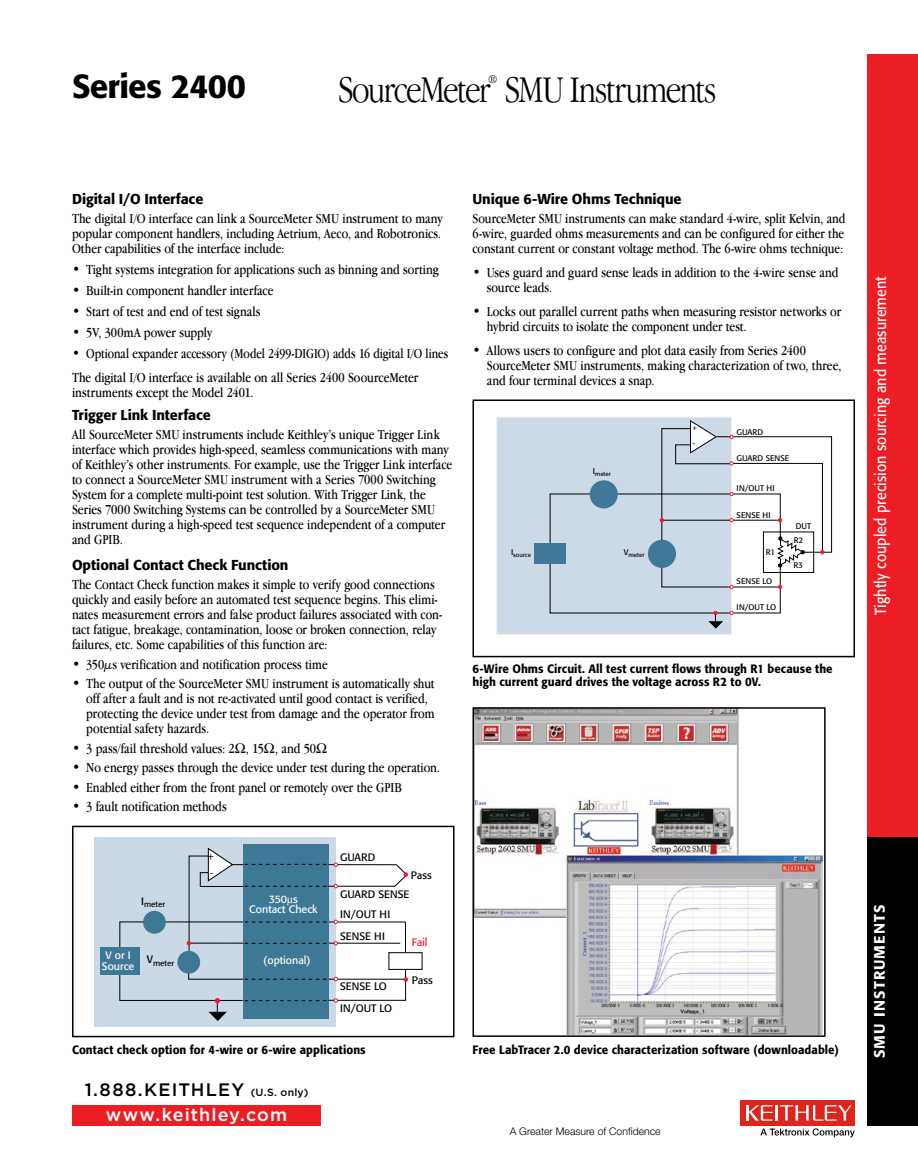
<style>
.page{position:relative;width:918px;height:1175px;background:#fff}
.page>*{position:absolute;margin:0;border:0;box-sizing:border-box;transform-origin:0 0}
.t1{font:300 condensed 39px "Garamond IT Cby BT";letter-spacing:-.04em;color:#000}
.t2{font:500 33px "Formata";letter-spacing:-.025em;color:#000}
.t3{font:500 18px "Gotham";letter-spacing:.065em;color:#000}
.t4{font:500 18px "Gotham";letter-spacing:.06em;color:#fff}
.t5{font:15.75px "Formata";color:#fff;scale:.9 1}
.t6{font:500 15px "Formata";letter-spacing:.075em;color:#fff}
.t7{font:condensed 14.25px/15px "Garamond IT Cby BT";color:#000}
.t8{font:condensed 14.25px/24px "Garamond IT Cby BT";color:#000;scale:.96 1}
.t9{font:500 14.25px "Formata";letter-spacing:-.005em;color:#000}
.t10{font:300 condensed 12.15px "Garamond IT Cby BT";color:#000}
.t11{font:500 12px/13.5px "Formata";letter-spacing:.005em;color:#000;scale:.95 1}
.t12{font:10.65px/20.1px "Formata";color:#000}
.t13{font:10.65px/10.8px "Formata";color:#fff;text-align:center}
.t14{font:10.65px "Formata";color:#ed1c2e}
.t15{font:300 10.5px "Helvetica Neue";color:#000}
.t16{font:9px "Formata";color:#000}
.t17{font:8.1px/13.5px "Formata";color:#000}
.t18{font:6.75px "Formata";color:#000}
.t19{font:6.15px "Formata";color:#000}
.s1{font-size:10.5px}
</style>
<div class="page">
<div style="left:867px;top:54px;width:51px;height:783px;background:#ed1d24"></div>
<div style="left:867px;top:837px;width:51px;height:288px;background:#000"></div>
<div style="left:72px;top:1104px;width:249px;height:21px;background:#ed1d24"></div>
<div style="left:741px;top:1100px;width:114px;height:25px;background:#e2231b"></div>
<hr style="left:775px;top:1105px;width:3px;height:15px;background:#fff">
<svg style="left:746px;top:1105px;width:27px;height:15px"></svg>
<svg style="left:780px;top:1105px;width:71px;height:15px"></svg>
<svg style="left:760px;top:1128px;width:95px;height:9px"></svg>
<div style="left:95px;top:837px;width:241px;height:189px;background:#cbd9e6"></div>
<div style="left:100px;top:947px;width:39px;height:28px;background:#3e7897"></div>
<div style="left:388px;top:952px;width:35px;height:17px;background:#fff;border:1px solid #000"></div>
<div style="left:72px;top:825px;width:382px;height:212px;border:2px solid #000"></div>
<img style="left:475px;top:710px;width:348px;height:323px">
<div style="left:472px;top:707px;width:354px;height:329px;border:2px solid #000"></div>
<div style="left:497px;top:417px;width:234px;height:217px;background:#ccd9e6;border:1px solid #f2edea"></div>
<div style="left:534px;top:543px;width:32px;height:20px;background:#3f7898"></div>
<svg style="left:549px;top:420px;width:283px;height:209px"></svg>
<div style="left:472px;top:399px;width:383px;height:258px;border:2px solid #000"></div>
<svg style="left:119px;top:847px;width:289px;height:174px"></svg>
<h2 class="t2" style="left:72px;top:66px;width:175px">Series 2400</h2>
<h1 class="t1" style="left:338px;top:68px;width:380px">SourceMeter SMU Instruments</h1>
<p class="t10" style="left:488px;top:73px;width:11px">®</p>
<p class="t9" style="left:72px;top:190px;width:133px">Digital I/O Interface</p>
<p class="t7" style="left:72px;top:211px;width:372px">The digital I/O interface can link a SourceMeter SMU instrument to many popular component handlers, including Aetrium, Aeco, and Robotronics.<br>Other capabilities of the interface include:</p>
<p class="t7" style="left:72px;top:262px;width:368px">• Tight systems integration for applications such as binning and sorting</p>
<p class="t7" style="left:72px;top:283px;width:203px">• Built-in component handler interface</p>
<p class="t7" style="left:72px;top:304px;width:190px">• Start of test and end of test signals</p>
<p class="t7" style="left:72px;top:325px;width:142px">• 5V, 300mA power supply</p>
<p class="t8" style="left:72px;top:341px;width:394px">• Optional expander accessory (Model 2499-DIGIO) adds 16 digital I/O lines<br>The digital I/O interface is available on all Series 2400 SoourceMeter</p>
<p class="t7" style="left:72px;top:385px;width:181px">instruments except the Model 2401.</p>
<p class="t9" style="left:72px;top:406px;width:140px">Trigger Link Interface</p>
<p class="t7" style="left:72px;top:427px;width:382px">All SourceMeter SMU instruments include Keithley’s unique Trigger Link interface which provides high-speed, seamless communications with many of Keithley’s other instruments. For example, use the Trigger Link interface to connect a SourceMeter SMU instrument with a Series 7000 Switching System for a complete multi-point test solution. With Trigger Link, the Series 7000 Switching Systems can be controlled by a SourceMeter SMU instrument during a high-speed test sequence independent of a computer and GPIB.</p>
<p class="t9" style="left:72px;top:556px;width:218px">Optional Contact Check Function</p>
<p class="t7" style="left:72px;top:577px;width:372px">The Contact Check function makes it simple to verify good connections quickly and easily before an automated test sequence begins. This elimi&shy;nates measurement errors and false product failures associated with con&shy;tact fatigue, breakage, contamination, loose or broken connection, relay failures, etc. Some capabilities of this function are:</p>
<p class="t7" style="left:72px;top:656px;width:257px">• 350µs verification and notification process time</p>
<p class="t7" style="left:86px;top:676px;width:350px;text-indent:-14px">• The output of the SourceMeter SMU instrument is automatically shut off after a fault and is not re-activated until good contact is verified, protecting the device under test from damage and the operator from potential safety hazards.</p>
<p class="t7" style="left:72px;top:740px;width:246px">• 3 pass/fail threshold values: 2 , 15 , and 50</p>
<p class="t7" style="left:72px;top:760px;width:368px">• No energy passes through the device under test during the operation.</p>
<p class="t7" style="left:72px;top:779px;width:331px">• Enabled either from the front panel or remotely over the GPIB</p>
<p class="t7" style="left:72px;top:799px;width:156px">• 3 fault notification methods</p>
<p class="t17" style="left:141px;top:897px;width:25px"><sup>I</sup>meter</p>
<p class="t16" style="left:214px;top:862px;width:7px;rotate:-180deg">+</p>
<p class="t16" style="left:213px;top:879px;width:4px;rotate:-180deg">-</p>
<p class="t13" style="left:249px;top:893px;width:70px">350 s<br>Contact Check</p>
<p class="t12" style="left:340px;top:847px;width:37px">GUARD</p>
<p class="t12" style="left:340px;top:884px;width:71px">GUARD SENSE<br>IN/OUT HI</p>
<p class="t12" style="left:340px;top:926px;width:46px">SENSE HI</p>
<p class="t12" style="left:411px;top:865px;width:22px">Pass</p>
<p class="t14" style="left:412px;top:935px;width:17px">Fail</p>
<p class="t13" style="left:102px;top:949px;width:34px">V or I<br>Source</p>
<p class="t17" style="left:147px;top:956px;width:29px"><sup>V</sup>meter</p>
<p class="t13" style="left:263px;top:954px;width:49px">(optional)</p>
<p class="t12" style="left:340px;top:975px;width:54px;line-height:21.9px">SENSE LO<br>IN/OUT LO</p>
<p class="t12" style="left:412px;top:969px;width:22px">Pass</p>
<p class="t9" style="left:472px;top:190px;width:211px">Unique 6-Wire Ohms Technique</p>
<p class="t7" style="left:472px;top:211px;width:375px;text-align:justify">SourceMeter SMU instruments can make standard 4-wire, split Kelvin, and 6-wire, guarded ohms measurements and can be configured for either the constant current or constant voltage method. The 6-wire ohms technique:</p>
<p class="t7" style="left:487px;top:265px;width:353px;text-indent:-14px">• Uses guard and guard sense leads in addition to the 4-wire sense and source leads.</p>
<p class="t7" style="left:487px;top:304px;width:356px;text-indent:-14px">• Locks out parallel current paths when measuring resistor networks or hybrid circuits to isolate the component under test.</p>
<p class="t7" style="left:487px;top:343px;width:356px;text-indent:-14px">• Allows users to configure and plot data easily from Series 2400<br>SourceMeter SMU instruments, making characterization of two, three, and four terminal devices a snap.</p>
<p class="t19" style="left:511px;top:551px;width:22px"><sup>I</sup>source</p>
<p class="t19" style="left:593px;top:470px;width:20px"><sup>I</sup>meter</p>
<p class="t19" style="left:624px;top:551px;width:22px"><sup>V</sup>meter</p>
<p class="t18" style="left:693px;top:424px;width:6px">+</p>
<p class="t17" style="left:693px;top:437px;width:4px">-</p>
<p class="t17" style="left:737px;top:425px;width:28px">GUARD</p>
<p class="t17" style="left:737px;top:451px;width:54px">GUARD SENSE</p>
<p class="t17" style="left:737px;top:481px;width:39px">IN/OUT HI</p>
<p class="t17" style="left:737px;top:508px;width:35px">SENSE HI</p>
<p class="t17" style="left:766px;top:545px;width:11px">R1</p>
<p class="t17" style="left:737px;top:575px;width:37px">SENSE LO</p>
<p class="t17" style="left:737px;top:600px;width:41px">IN/OUT LO</p>
<p class="t17" style="left:794px;top:520px;width:19px">DUT<br>R2</p>
<p class="t17" style="left:793px;top:558px;width:11px">R3</p>
<p class="t11" style="left:472px;top:661px;width:381px">6-Wire Ohms Circuit. All test current flows through R1 because the high current guard drives the voltage across R2 to 0V.</p>
<p class="t11" style="left:72px;top:1042px;width:311px">Contact check option for 4-wire or 6-wire applications</p>
<p class="t11" style="left:472px;top:1043px;width:387px">Free LabTracer 2.0 device characterization software (downloadable)</p>
<p class="t3" style="left:85px;top:1079px;width:225px">1.888.KEITHLEY <span class="s1">(U.S. only)</span></p>
<p class="t4" style="left:106px;top:1104px;width:183px">www.keithley.com</p>
<p class="t15" style="left:510px;top:1125px;width:152px">A Greater Measure of Confidence</p>
<p class="t5" style="left:871px;top:615px;width:378px;rotate:-90deg">Tightly coupled precision sourcing and measurement</p>
<p class="t6" style="left:870px;top:1058px;width:155px;rotate:-90deg">SMU INSTRUMENTS</p>
</div>
